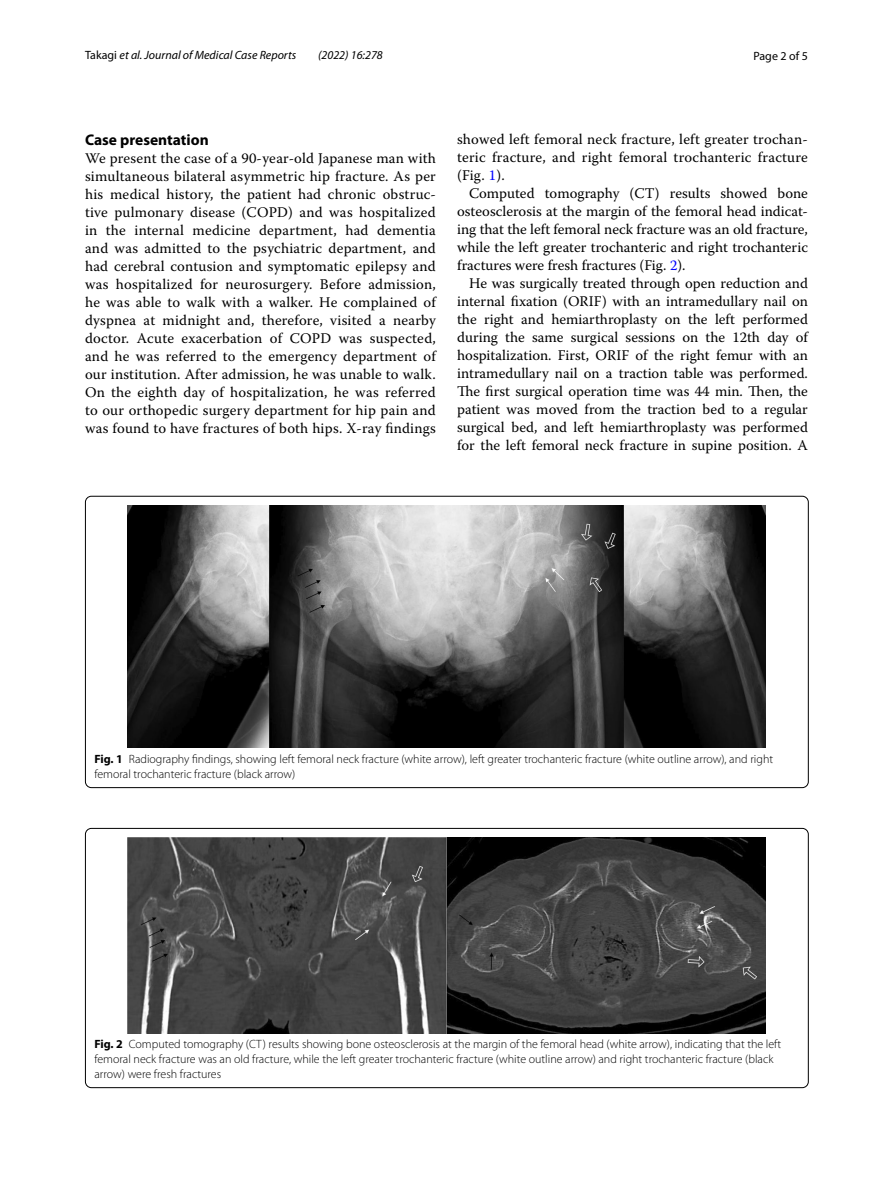
<style>
.page{position:relative;width:893px;height:1187px;background:#fff}
.page>*{position:absolute;margin:0;border:0;box-sizing:border-box;transform-origin:0 0}
.t1{font:700 15.45px "Myriad Pro";color:#000}
.t2{font:14.7px/18px "Warnock Pro";letter-spacing:.01em;color:#000;text-align:justify}
.t3{font:300 12px/15px "Myriad Pro";color:#000}
.t4{font:italic 12px "Myriad Pro";color:#000}
.t5{font:12px "Myriad Pro";color:#000}
.s1{font-style:normal}
.s2{color:#00f}
.s3{font-weight:700}
</style>
<div class="page">
<img style="left:128px;top:505px;width:638px;height:242px">
<img style="left:128px;top:837px;width:638px;height:195px">
<div style="left:85px;top:828px;width:723px;height:259px;border:1px solid #000;border-radius:6px"></div>
<p class="t4" style="left:85px;top:48px;width:213px"><span class="s1">Takagi</span> et al. Journal of Medical Case Reports</p>
<p class="t4" style="left:318px;top:48px;width:66px">(2022) 16:278</p>
<p class="t5" style="left:753px;top:48px;width:56px">Page 2 of 5</p>
<p class="t1" style="left:85px;top:129px;width:125px">Case presentation</p>
<p class="t2" style="left:85px;top:148px;width:352px">We present the case of a 90-year-old Japanese man with simultaneous bilateral asymmetric hip fracture. As per his medical history, the patient had chronic obstruc&shy;tive pulmonary disease (COPD) and was hospitalized in the internal medicine department, had dementia and was admitted to the psychiatric department, and had cerebral contusion and symptomatic epilepsy and was hospitalized for neurosurgery. Before admission, he was able to walk with a walker. He complained of dyspnea at midnight and, therefore, visited a nearby doctor. Acute exacerbation of COPD was suspected, and he was referred to the emergency department of our institution. After admission, he was unable to walk.<br>On the eighth day of hospitalization, he was referred to our orthopedic surgery department for hip pain and was found to have fractures of both hips. X-ray findings</p>
<p class="t2" style="left:457px;top:130px;width:352px">showed left femoral neck fracture, left greater trochan&shy;teric fracture, and right femoral trochanteric fracture (Fig. <span class="s2">1</span>).</p>
<p class="t2" style="left:457px;top:184px;width:352px;text-indent:12px">Computed tomography (CT) results showed bone osteosclerosis at the margin of the femoral head indicat&shy;ing that the left femoral neck fracture was an old fracture, while the left greater trochanteric and right trochanteric fractures were fresh fractures (Fig. <span class="s2">2</span>).</p>
<p class="t2" style="left:457px;top:274px;width:352px;text-indent:12px">He was surgically treated through open reduction and internal fixation (ORIF) with an intramedullary nail on the right and hemiarthroplasty on the left performed during the same surgical sessions on the 12th day of hospitalization. First, ORIF of the right femur with an intramedullary nail on a traction table was performed.<br>The first surgical operation time was 44 min. Then, the patient was moved from the traction bed to a regular surgical bed, and left hemiarthroplasty was performed for the left femoral neck fracture in supine position. A</p>
<p class="t3" style="left:94px;top:751px;width:680px"><span class="s3">Fig. 1</span> Radiography findings, showing left femoral neck fracture (white arrow), left greater trochanteric fracture (white outline arrow), and right femoral trochanteric fracture (black arrow)</p>
<p class="t3" style="left:94px;top:1036px;width:688px"><span class="s3">Fig. 2</span> Computed tomography (CT) results showing bone osteosclerosis at the margin of the femoral head (white arrow), indicating that the left femoral neck fracture was an old fracture, while the left greater trochanteric fracture (white outline arrow) and right trochanteric fracture (black arrow) were fresh fractures</p>
</div>
